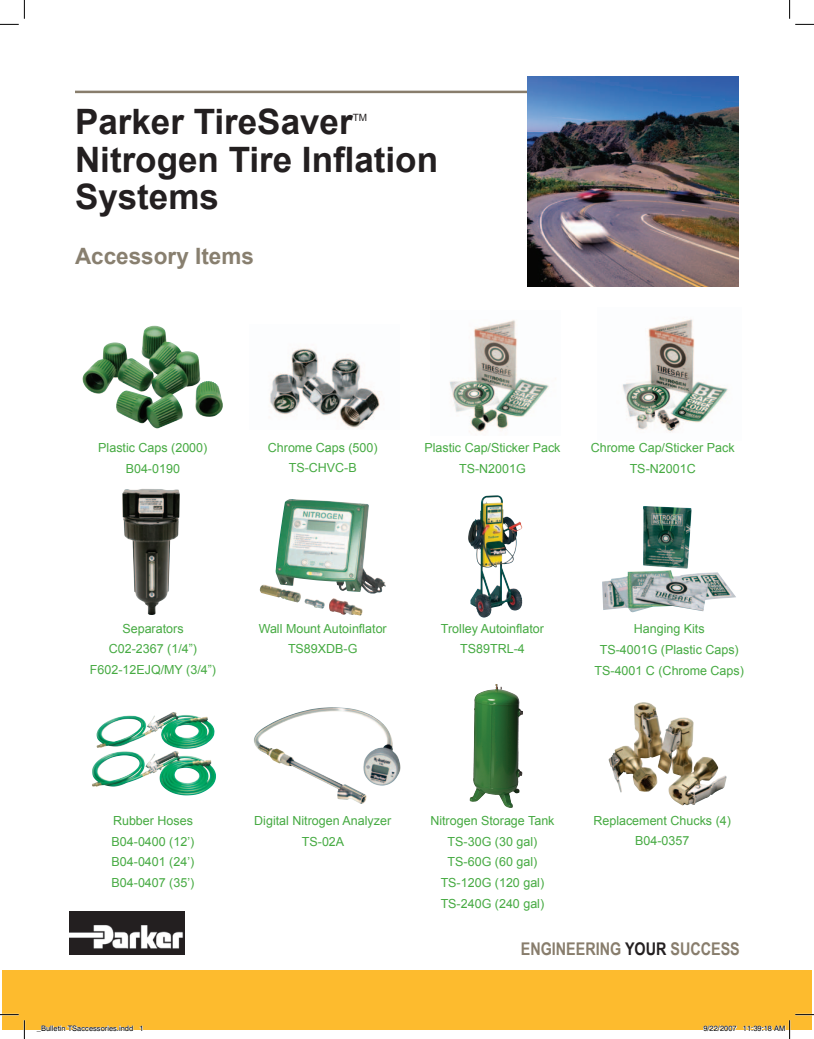
<style>
.page{position:relative;width:814px;height:1039px;background:#fff}
.page>*{position:absolute;margin:0;border:0;box-sizing:border-box;transform-origin:0 0}
.t1{font:700 35px/37.5px "Arial";color:#231f20}
.t2{font:700 22.5px "Arial";color:#887f6f}
.t3{font:700 17.5px "Arial Narrow";color:#887d6c}
.t4{font:12.5px/20.6px "Arial";color:#46aa42;text-align:center}
.t5{font:10px "Arial";color:#231f20}
.t6{font:7.5px "Helvetica";color:#000}
.s1{color:#231f20}
</style>
<div class="page">
<div style="left:2px;top:969px;width:31px;height:60px;background:#fdbb2e"></div>
<div style="left:16px;top:969px;width:796px;height:60px;background:#fdbb2e"></div>
<img style="left:69px;top:911px;width:116px;height:43px">
<hr style="left:75px;top:91px;width:664px;height:2px;background:#887d6c">
<img style="left:528px;top:77px;width:211px;height:209px">
<img style="left:82px;top:326px;width:118px;height:102px">
<img style="left:269px;top:348px;width:111px;height:80px">
<img style="left:449px;top:320px;width:107px;height:112px">
<img style="left:622px;top:319px;width:106px;height:114px">
<img style="left:122px;top:489px;width:58px;height:126px">
<img style="left:608px;top:702px;width:118px;height:103px">
<img style="left:96px;top:712px;width:119px;height:37px">
<img style="left:254px;top:707px;width:146px;height:97px">
<img style="left:602px;top:506px;width:134px;height:106px">
<img style="left:260px;top:499px;width:126px;height:117px">
<img style="left:468px;top:495px;width:54px;height:122px">
<img style="left:469px;top:684px;width:54px;height:124px">
<svg style="left:0;top:0;width:25px;height:25px"></svg>
<svg style="left:0;top:1014px;width:25px;height:25px"></svg>
<svg style="left:789px;top:0;width:25px;height:25px"></svg>
<svg style="left:37px;top:1025px;width:96px;height:5px"></svg>
<svg style="left:140px;top:1025px;width:3px;height:5px"></svg>
<svg style="left:703px;top:1025px;width:34px;height:5px"></svg>
<svg style="left:743px;top:1014px;width:71px;height:25px"></svg>
<h1 class="t1" style="left:75px;top:104px;width:279px">Parker TireSaver</h1>
<p class="t5" style="left:353px;top:110px;width:16px">TM</p>
<h1 class="t1" style="left:75px;top:142px;width:364px">Nitrogen Tire Inflation<br>Systems</h1>
<h2 class="t2" style="left:75px;top:241px;width:180px">Accessory Items</h2>
<p class="t4" style="left:98px;top:437px;width:111px">Plastic Caps (2000)<br>B04-0190</p>
<p class="t4" style="left:268px;top:437px;width:111px">Chrome Caps (500)<br>TS-CHVC-B</p>
<p class="t4" style="left:424px;top:438px;width:138px">Plastic Cap/Sticker Pack<br>TS-N2001G</p>
<p class="t4" style="left:591px;top:437px;width:145px">Chrome Cap/Sticker Pack<br>TS-N2001C</p>
<p class="t4" style="left:90px;top:618px;width:128px">Separators<br>C02-2367 (1/4”)<br>F602-12EJQ/MY (3/4”)</p>
<p class="t4" style="left:259px;top:618px;width:130px">Wall Mount Autoinflator<br>TS89XDB-G</p>
<p class="t4" style="left:441px;top:618px;width:105px">Trolley Autoinflator<br>TS89TRL-4</p>
<p class="t4" style="left:594px;top:619px;width:151px">Hanging Kits<br>TS-4001G (Plastic Caps)<br>TS-4001 C (Chrome Caps)</p>
<p class="t4" style="left:112px;top:810px;width:84px;text-align:justify">Rubber Hoses B04-0400 (12’)<br>B04-0401 (24’)<br>B04-0407 (35’)</p>
<p class="t4" style="left:254px;top:810px;width:138px">Digital Nitrogen Analyzer<br>TS-02A</p>
<p class="t4" style="left:430px;top:810px;width:126px">Nitrogen Storage Tank<br>TS-30G (30 gal)<br>TS-60G (60 gal)<br>TS-120G (120 gal)<br>TS-240G (240 gal)</p>
<p class="t4" style="left:593px;top:810px;width:139px">Replacement Chucks (4)<br>B04-0357</p>
<h3 class="t3" style="left:521px;top:935px;width:221px">ENGINEERING <span class="s1">YOUR</span> SUCCESS</h3>
<p class="t6" style="left:37px;top:1024px;width:108px">_Bulletin TSaccessories.indd 1</p>
<p class="t6" style="left:703px;top:1024px;width:84px">9/22/2007 11:39:18 AM</p>
</div>
